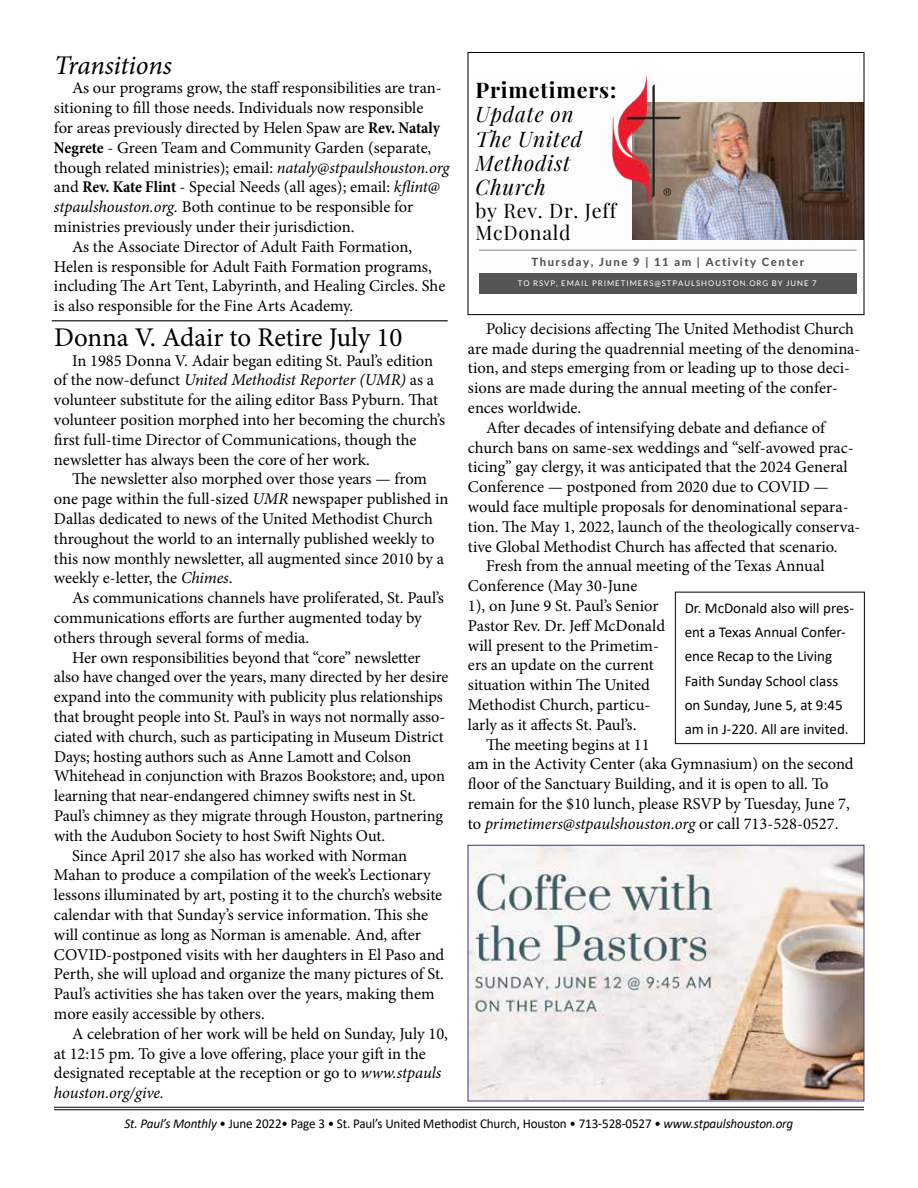
<style>
.page{position:relative;width:918px;height:1188px;background:#fff}
.page>*{position:absolute;margin:0;border:0;box-sizing:border-box;transform-origin:0 0}
.t1{font:27px "Minion Pro";color:#000}
.t2{font:italic 27px "Minion Pro";letter-spacing:-.01em;color:#000}
.t3{font:700 21.6px "Playfair Display";letter-spacing:.035em;color:#000}
.t4{font:italic 21px/24.2px "Playfair Display";letter-spacing:.035em;color:#000}
.t5{font:19.65px/22.5px "Playfair Display";letter-spacing:.035em;color:#000}
.t6{font:16.5px/19.8px "Minion Pro";letter-spacing:-.005em;color:#000}
.t7{font:italic 16.5px "Minion Pro";letter-spacing:-.01em;color:#000}
.t8{font:15px/24.3px "Calibri";color:#000}
.t9{font:13.5px "Calibri";letter-spacing:-.01em;color:#000}
.t10{font:800 11.25px "Lato Latin";letter-spacing:.135em;color:#545454}
.t11{font:7.8px "Lato";letter-spacing:.125em;color:#fff}
.s1{font-weight:700;font-stretch:condensed}
.s2{font-style:italic}
.s3{font-style:normal}
</style>
<div class="page">
<hr style="left:54px;top:1107px;width:810px;height:1px;background:#000">
<hr style="left:54px;top:1109px;width:810px;height:1px;background:#000">
<div style="left:479px;top:273px;width:378px;height:21px;background:#545454"></div>
<hr style="left:479px;top:250px;width:377px;height:1px;background:#838383">
<img style="left:633px;top:103px;width:229px;height:137px">
<img style="left:611px;top:75px;width:117px;height:139px">
<div style="left:468px;top:52px;width:396px;height:263px;border:1px solid #000"></div>
<div style="left:675px;top:592px;width:190px;height:152px;border:1px solid #000"></div>
<hr style="left:52px;top:320px;width:396px;height:1px;background:#000">
<img style="left:470px;top:847px;width:392px;height:252px">
<div style="left:468px;top:845px;width:396px;height:256px;border:1px solid #413479"></div>
<h1 class="t2" style="left:54px;top:47px;width:119px">Transitions</h1>
<p class="t6" style="left:72px;top:78px;width:371px">As our programs grow, the staff responsibilities are tran-</p>
<p class="t6" style="left:54px;top:98px;width:371px">sitioning to fill those needs. Individuals now responsible</p>
<p class="t6" style="left:54px;top:118px;width:388px">for areas previously directed by Helen Spaw are <span class="s1">Rev. Nataly</span></p>
<p class="t6" style="left:54px;top:138px;width:379px"><span class="s1">Negrete</span> - Green Team and Community Garden (separate,</p>
<p class="t6" style="left:54px;top:158px;width:397px">though related ministries); email: <span class="s2">nataly@stpaulshouston.org</span></p>
<p class="t6" style="left:54px;top:177px;width:388px">and <span class="s1">Rev. Kate Flint</span> - Special Needs (all ages); email: <span class="s2">kflint@</span></p>
<p class="t6" style="left:54px;top:197px;width:361px"><span class="s2">stpaulshouston.org.</span> Both continue to be responsible for</p>
<p class="t6" style="left:54px;top:217px;width:302px">ministries previously under their jurisdiction.</p>
<p class="t6" style="left:72px;top:237px;width:342px">As the Associate Director of Adult Faith Formation,</p>
<p class="t6" style="left:54px;top:257px;width:379px">Helen is responsible for Adult Faith Formation programs,</p>
<p class="t6" style="left:54px;top:276px;width:393px">including The Art Tent, Labyrinth, and Healing Circles. She</p>
<p class="t6" style="left:54px;top:296px;width:301px">is also responsible for the Fine Arts Academy.</p>
<h1 class="t1" style="left:54px;top:319px;width:350px">Donna V. Adair to Retire July 10</h1>
<p class="t6" style="left:54px;top:351px;width:393px;text-indent:18px">In 1985 Donna V. Adair began editing St. Paul’s edition of the now-defunct <span class="s2">United Methodist Reporter (UMR)</span> as a volunteer substitute for the ailing editor Bass Pyburn. That volunteer position morphed into her becoming the church’s first full-time Director of Communications, though the newsletter has always been the core of her work.</p>
<p class="t6" style="left:54px;top:469px;width:396px;text-indent:18px">The newsletter also morphed over those years — from one page within the full-sized <span class="s2">UMR</span> newspaper published in Dallas dedicated to news of the United Methodist Church throughout the world to an internally published weekly to this now monthly newsletter, all augmented since 2010 by a weekly e-letter, the <span class="s2">Chimes</span>.</p>
<p class="t6" style="left:54px;top:588px;width:391px;text-indent:18px">As communications channels have proliferated, St. Paul’s communications efforts are further augmented today by others through several forms of media.</p>
<p class="t6" style="left:72px;top:648px;width:350px">Her own responsibilities beyond that “core” newsletter</p>
<p class="t6" style="left:54px;top:667px;width:396px">also have changed over the years, many directed by her desire</p>
<p class="t6" style="left:54px;top:687px;width:390px">expand into the community with publicity plus relationships</p>
<p class="t6" style="left:54px;top:707px;width:393px">that brought people into St. Paul’s in ways not normally asso-</p>
<p class="t6" style="left:54px;top:727px;width:391px">ciated with church, such as participating in Museum District</p>
<p class="t6" style="left:54px;top:747px;width:359px">Days; hosting authors such as Anne Lamott and Colson</p>
<p class="t6" style="left:54px;top:766px;width:392px">Whitehead in conjunction with Brazos Bookstore; and, upon</p>
<p class="t6" style="left:54px;top:786px;width:364px">learning that near-endangered chimney swifts nest in St.</p>
<p class="t6" style="left:54px;top:806px;width:391px">Paul’s chimney as they migrate through Houston, partnering</p>
<p class="t6" style="left:54px;top:826px;width:333px">with the Audubon Society to host Swift Nights Out.</p>
<p class="t6" style="left:72px;top:846px;width:337px">Since April 2017 she also has worked with Norman</p>
<p class="t6" style="left:54px;top:865px;width:378px">Mahan to produce a compilation of the week’s Lectionary</p>
<p class="t6" style="left:54px;top:885px;width:390px">lessons illuminated by art, posting it to the church’s website</p>
<p class="t6" style="left:54px;top:905px;width:376px">calendar with that Sunday’s service information. This she</p>
<p class="t6" style="left:54px;top:925px;width:368px">will continue as long as Norman is amenable. And, after</p>
<p class="t6" style="left:54px;top:945px;width:392px">COVID-postponed visits with her daughters in El Paso and</p>
<p class="t6" style="left:54px;top:964px;width:391px">Perth, she will upload and organize the many pictures of St.</p>
<p class="t6" style="left:54px;top:984px;width:382px">Paul’s activities she has taken over the years, making them</p>
<p class="t6" style="left:54px;top:1004px;width:212px">more easily accessible by others.</p>
<p class="t6" style="left:72px;top:1024px;width:378px">A celebration of her work will be held on Sunday, July 10,</p>
<p class="t6" style="left:54px;top:1044px;width:373px">at 12:15 pm. To give a love offering, place your gift in the</p>
<p class="t6" style="left:54px;top:1063px;width:389px">designated receptable at the reception or go to <span class="s2">www.stpauls</span></p>
<p class="t7" style="left:54px;top:1082px;width:112px">houston.org/give.</p>
<h2 class="t3" style="left:475px;top:73px;width:142px">Primetimers:</h2>
<p class="t4" style="left:475px;top:101px;width:108px">Update on<br>The United<br>Methodist<br>Church</p>
<p class="t5" style="left:475px;top:198px;width:142px">by Rev. Dr. Jeff<br>McDonald</p>
<p class="t10" style="left:531px;top:256px;width:274px">Thursday, June 9 | 11 am | Activity Center</p>
<p class="t11" style="left:518px;top:279px;width:300px">TO RSVP, EMAIL PRIMETIMERS@STPAULSHOUSTON.ORG BY JUNE 7</p>
<p class="t6" style="left:486px;top:319px;width:370px">Policy decisions affecting The United Methodist Church</p>
<p class="t6" style="left:468px;top:338px;width:394px">are made during the quadrennial meeting of the denomina-</p>
<p class="t6" style="left:468px;top:358px;width:384px">tion, and steps emerging from or leading up to those deci-</p>
<p class="t6" style="left:468px;top:378px;width:371px">sions are made during the annual meeting of the confer-</p>
<p class="t6" style="left:468px;top:398px;width:115px">ences worldwide.</p>
<p class="t6" style="left:486px;top:418px;width:340px">After decades of intensifying debate and defiance of</p>
<p class="t6" style="left:468px;top:437px;width:387px">church bans on same-sex weddings and “self-avowed prac-</p>
<p class="t6" style="left:468px;top:457px;width:381px">ticing” gay clergy, it was anticipated that the 2024 General</p>
<p class="t6" style="left:468px;top:477px;width:362px">Conference — postponed from 2020 due to COVID —</p>
<p class="t6" style="left:468px;top:497px;width:382px">would face multiple proposals for denominational separa-</p>
<p class="t6" style="left:468px;top:517px;width:394px">tion. The May 1, 2022, launch of the theologically conserva-</p>
<p class="t6" style="left:468px;top:536px;width:371px">tive Global Methodist Church has affected that scenario.</p>
<p class="t6" style="left:486px;top:556px;width:340px">Fresh from the annual meeting of the Texas Annual</p>
<p class="t6" style="left:468px;top:576px;width:171px">Conference (May 30-June</p>
<p class="t6" style="left:468px;top:596px;width:192px">1), on June 9 St. Paul’s Senior</p>
<p class="t6" style="left:468px;top:616px;width:199px">Pastor Rev. Dr. Jeff McDonald</p>
<p class="t6" style="left:468px;top:635px;width:192px">will present to the Primetim-</p>
<p class="t6" style="left:468px;top:655px;width:187px">ers an update on the current</p>
<p class="t6" style="left:468px;top:675px;width:183px">situation within The United</p>
<p class="t6" style="left:468px;top:695px;width:184px">Methodist Church, particu-</p>
<p class="t6" style="left:468px;top:715px;width:170px">larly as it affects St. Paul’s.</p>
<p class="t6" style="left:486px;top:734px;width:165px">The meeting begins at 11</p>
<p class="t6" style="left:468px;top:754px;width:387px">am in the Activity Center (aka Gymnasium) on the second</p>
<p class="t6" style="left:468px;top:774px;width:362px">floor of the Sanctuary Building, and it is open to all. To</p>
<p class="t6" style="left:468px;top:794px;width:383px">remain for the $10 lunch, please RSVP by Tuesday, June 7,</p>
<p class="t7" style="left:468px;top:812px;width:372px"><span class="s3">to</span> primetimers@stpaulshouston.org <span class="s3">or call 713-528-0527.</span></p>
<p class="t8" style="left:685px;top:595px;width:171px">Dr. McDonald also will pres&shy;ent a Texas Annual Confer&shy;ence Recap to the Living<br>Faith Sunday School class on Sunday, June 5, at 9:45 am in J-220. All are invited.</p>
<p class="t9" style="left:124px;top:1115px;width:670px"><span class="s2">St. Paul’s Monthly</span> • June 2022• Page 3 • St. Paul’s United Methodist Church, Houston • 713-528-0527 • <span class="s2">www.stpaulshouston.org</span></p>
</div>
